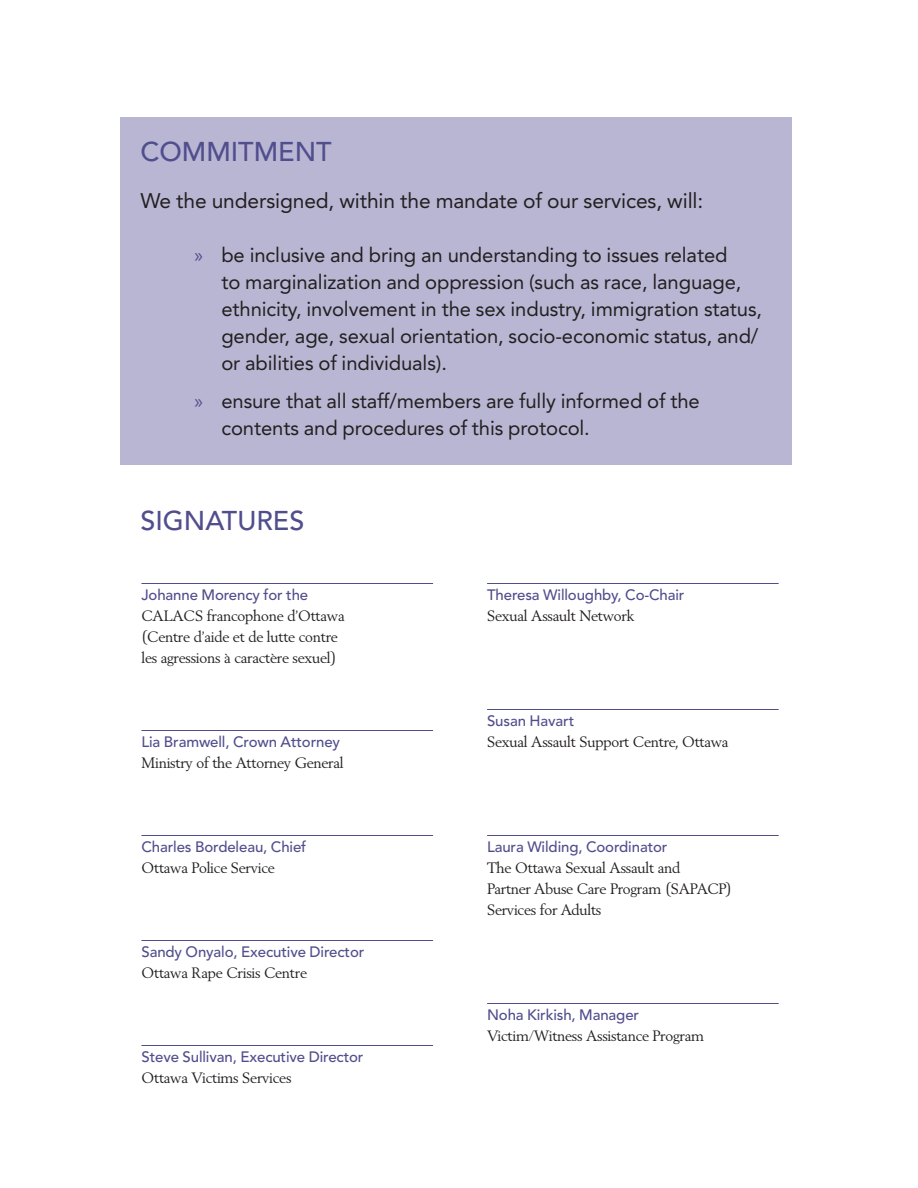
<style>
.page{position:relative;width:918px;height:1188px;background:#fff}
.page>*{position:absolute;margin:0;border:0;box-sizing:border-box;transform-origin:0 0}
.Heading{font:500 27px "Avenir";color:#514e8d}
.t1{font:21px "Avenir";letter-spacing:-.005em;color:#231f20}
.Bullets_Large{font:20.25px/27px "Avenir";letter-spacing:-.005em;color:#231f20}
.Body_Normal{font:15px/21px "Berling BQ";letter-spacing:-.01em;color:#231f20}
.Subtitle{font:500 15px "Avenir";letter-spacing:-.01em;color:#514e8d}
.Subtitle-2{font:15px "Berling BQ";letter-spacing:-.01em;color:#231f20}
.s1{font-family:"Myriad Pro";color:#514e8d}
</style>
<div class="page">
<div style="left:120px;top:117px;width:672px;height:347px;background:#b8b6d3"></div>
<hr style="left:141px;top:583px;width:292px;height:1px;background:#514e8d">
<hr style="left:141px;top:730px;width:292px;height:1px;background:#514e8d">
<hr style="left:141px;top:835px;width:292px;height:1px;background:#514e8d">
<hr style="left:141px;top:940px;width:292px;height:1px;background:#514e8d">
<hr style="left:141px;top:1045px;width:292px;height:1px;background:#514e8d">
<hr style="left:487px;top:583px;width:292px;height:1px;background:#514e8d">
<hr style="left:487px;top:709px;width:292px;height:1px;background:#514e8d">
<hr style="left:487px;top:835px;width:292px;height:1px;background:#514e8d">
<hr style="left:487px;top:1003px;width:292px;height:1px;background:#514e8d">
<p class="Heading" style="left:140px;top:136px;width:193px">COMMITMENT</p>
<p class="t1" style="left:140px;top:189px;width:564px">We the undersigned, within the mandate of our services, will:</p>
<p class="Bullets_Large" style="left:221px;top:242px;width:542px;text-indent:-27px"><span class="s1">»</span> be inclusive and bring an understanding to issues related<br>to marginalization and oppression (such as race, language, ethnicity, involvement in the sex industry, immigration status, gender, age, sexual orientation, socio-economic status, and/ or abilities of individuals).</p>
<p class="Bullets_Large" style="left:221px;top:388px;width:480px;text-indent:-27px"><span class="s1">»</span> ensure that all staff/members are fully informed of the contents and procedures of this protocol.</p>
<p class="Heading" style="left:140px;top:505px;width:166px">SIGNATURES</p>
<p class="Subtitle" style="left:141px;top:586px;width:168px">Johanne Morency for the</p>
<p class="Body_Normal" style="left:141px;top:606px;width:205px">CALACS francophone d’Ottawa</p>
<p class="Body_Normal" style="left:141px;top:627px;width:198px">(Centre d’aide et de lutte contre les agressions à caractère sexuel)</p>
<p class="Subtitle" style="left:141px;top:733px;width:200px">Lia Bramwell, Crown Attorney</p>
<p class="Body_Normal" style="left:141px;top:753px;width:204px">Ministry of the Attorney General</p>
<p class="Subtitle" style="left:141px;top:838px;width:166px">Charles Bordeleau, Chief</p>
<p class="Subtitle-2" style="left:141px;top:859px;width:135px">Ottawa Police Service</p>
<p class="Subtitle" style="left:141px;top:943px;width:224px">Sandy Onyalo, Executive Director</p>
<p class="Body_Normal" style="left:141px;top:963px;width:167px">Ottawa Rape Crisis Centre</p>
<p class="Subtitle" style="left:141px;top:1048px;width:224px">Steve Sullivan, Executive Director</p>
<p class="Body_Normal" style="left:141px;top:1068px;width:151px">Ottawa Victims Services</p>
<p class="Subtitle" style="left:487px;top:586px;width:199px">Theresa Willoughby, Co-Chair</p>
<p class="Body_Normal" style="left:487px;top:606px;width:149px">Sexual Assault Network</p>
<p class="Subtitle" style="left:487px;top:712px;width:89px">Susan Havart</p>
<p class="Body_Normal" style="left:487px;top:732px;width:243px">Sexual Assault Support Centre, Ottawa</p>
<p class="Subtitle" style="left:487px;top:838px;width:182px">Laura Wilding, Coordinator</p>
<p class="Body_Normal" style="left:487px;top:858px;width:246px">The Ottawa Sexual Assault and<br>Partner Abuse Care Program (SAPACP)</p>
<p class="Body_Normal" style="left:487px;top:900px;width:116px">Services for Adults</p>
<p class="Subtitle" style="left:487px;top:1006px;width:154px">Noha Kirkish, Manager</p>
<p class="Body_Normal" style="left:487px;top:1026px;width:218px">Victim/Witness Assistance Program</p>
</div>
